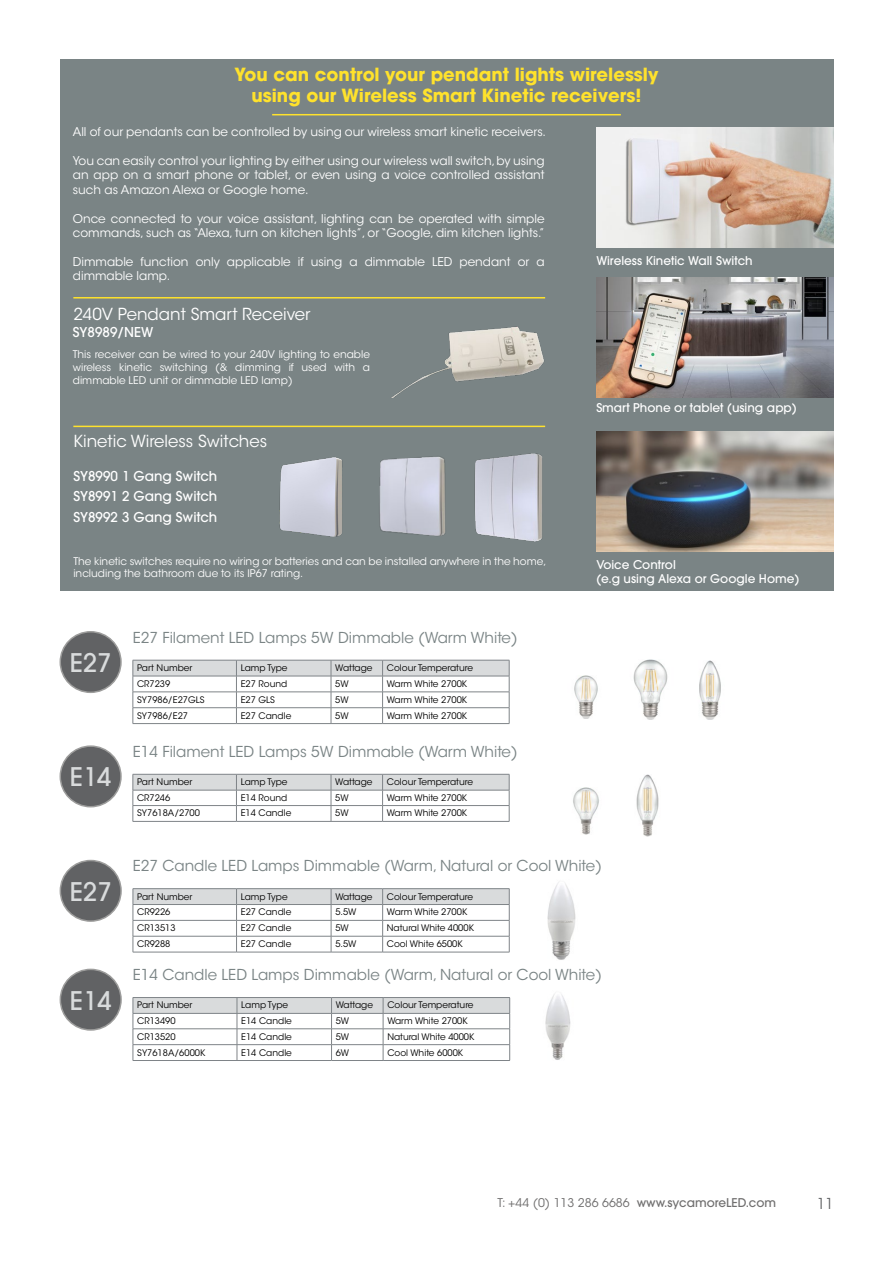
<style>
.page{position:relative;width:893px;height:1263px;background:#fff}
.page>*{position:absolute;margin:0;border:0;box-sizing:border-box;transform-origin:0 0}
.t1{font:500 25.5px "ITC Avant Garde Pro";color:#d9dbdc}
.t2{font:700 18px/21.6px "ITC Avant Garde Pro";color:#ffe22c;text-align:center}
.t3{font:16.5px "ITC Avant Garde Std";color:#fff}
.t4{font:15px "ITC Avant Garde Std";color:#7a8485}
.t5{font:15px "ITC Avant Garde Pro";color:#616264}
.t6{font:500 13.5px/20.4px "ITC Avant Garde Pro";color:#fff;text-align:justify}
.t7{font:12px/14.4px "ITC Avant Garde Std";color:#fff}
.t8{font:500 12px/14.4px "ITC Avant Garde Pro";color:#fff}
.t9{font:500 12px "ITC Avant Garde Pro";color:#706f6f}
.t10{font:10.5px/12.6px "ITC Avant Garde Std";color:#fff;text-align:justify}
.t11{font:9px "ITC Avant Garde Std";color:#000}
.s1{font-family:"ITC Avant Garde Std";font-weight:400}
</style>
<div class="page">
<div style="left:60px;top:59px;width:773px;height:532px;background:#7a8485"></div>
<hr style="left:272px;top:114px;width:349px;height:1px;background:#ffe22c">
<img style="left:596px;top:127px;width:237px;height:120px">
<img style="left:596px;top:278px;width:237px;height:120px">
<img style="left:596px;top:431px;width:237px;height:120px">
<img style="left:391px;top:326px;width:153px;height:72px">
<hr style="left:73px;top:297px;width:472px;height:1px;background:#ffe22c">
<hr style="left:73px;top:426px;width:472px;height:1px;background:#ffe22c">
<img style="left:379px;top:456px;width:66px;height:80px">
<img style="left:279px;top:457px;width:64px;height:80px">
<img style="left:474px;top:453px;width:68px;height:89px">
<svg style="left:133px;top:660px;width:377px;height:63px"></svg>
<hr style="left:133px;top:723px;width:103px;height:1px;background:#7f8488">
<hr style="left:236px;top:723px;width:95px;height:1px;background:#7f8488">
<hr style="left:331px;top:723px;width:52px;height:1px;background:#7f8488">
<hr style="left:383px;top:723px;width:126px;height:1px;background:#7f8488">
<hr style="left:133px;top:888px;width:104px;height:1px;background:#7f8488">
<hr style="left:237px;top:888px;width:94px;height:1px;background:#7f8488">
<hr style="left:331px;top:888px;width:52px;height:1px;background:#7f8488">
<hr style="left:383px;top:888px;width:126px;height:1px;background:#7f8488">
<svg style="left:133px;top:889px;width:377px;height:63px"></svg>
<hr style="left:133px;top:952px;width:104px;height:1px;background:#7f8488">
<hr style="left:237px;top:952px;width:94px;height:1px;background:#7f8488">
<hr style="left:331px;top:952px;width:52px;height:1px;background:#7f8488">
<hr style="left:383px;top:952px;width:126px;height:1px;background:#7f8488">
<svg style="left:133px;top:774px;width:377px;height:47px"></svg>
<hr style="left:133px;top:821px;width:103px;height:1px;background:#7f8488">
<hr style="left:236px;top:821px;width:95px;height:1px;background:#7f8488">
<hr style="left:331px;top:821px;width:52px;height:1px;background:#7f8488">
<hr style="left:383px;top:821px;width:126px;height:1px;background:#7f8488">
<svg style="left:133px;top:997px;width:377px;height:63px"></svg>
<hr style="left:133px;top:1060px;width:104px;height:1px;background:#7f8488">
<hr style="left:237px;top:1060px;width:95px;height:1px;background:#7f8488">
<hr style="left:332px;top:1060px;width:51px;height:1px;background:#7f8488">
<hr style="left:383px;top:1060px;width:127px;height:1px;background:#7f8488">
<div style="left:60px;top:632px;width:61px;height:60px;background:#616264;border-radius:50%"></div>
<div style="left:60px;top:631px;width:62px;height:62px;border:2px solid #9d9d9c;border-radius:50%"></div>
<div style="left:60px;top:860px;width:61px;height:61px;background:#616264;border-radius:50%"></div>
<div style="left:60px;top:860px;width:62px;height:62px;border:2px solid #9d9d9c;border-radius:50%"></div>
<div style="left:60px;top:746px;width:61px;height:61px;background:#616264;border-radius:50%"></div>
<div style="left:60px;top:745px;width:62px;height:62px;border:2px solid #9d9d9c;border-radius:50%"></div>
<div style="left:60px;top:969px;width:61px;height:61px;background:#616264;border-radius:50%"></div>
<div style="left:60px;top:969px;width:62px;height:62px;border:2px solid #9d9d9c;border-radius:50%"></div>
<img style="left:574px;top:676px;width:24px;height:42px">
<img style="left:573px;top:787px;width:26px;height:47px">
<img style="left:699px;top:661px;width:22px;height:58px">
<img style="left:633px;top:660px;width:35px;height:59px">
<img style="left:636px;top:774px;width:23px;height:63px">
<img style="left:545px;top:994px;width:26px;height:66px">
<img style="left:547px;top:882px;width:29px;height:78px">
<h2 class="t2" style="left:235px;top:63px;width:425px">You can control your pendant lights wirelessly using our Wireless Smart Kinetic receivers!</h2>
<h3 class="t7" style="left:73px;top:125px;width:475px">All of our pendants can be controlled by using our wireless smart kinetic receivers.</h3>
<h3 class="t7" style="left:73px;top:154px;width:473px;text-align:justify">You can easily control your lighting by either using our wireless wall switch, by using an app on a smart phone or tablet, or even using a voice controlled assistant such as Amazon Alexa or Google home.</h3>
<h3 class="t7" style="left:73px;top:211px;width:473px">Once connected to your voice assistant, lighting can be operated with simple commands, such as “Alexa, turn on kitchen lights”, or “Google, dim kitchen lights.”</h3>
<h3 class="t7" style="left:73px;top:254px;width:473px">Dimmable function only applicable if using a dimmable LED pendant or a dimmable lamp.</h3>
<h3 class="t8" style="left:596px;top:253px;width:158px">Wireless Kinetic Wall Switch</h3>
<h3 class="t3" style="left:73px;top:303px;width:239px">240V Pendant Smart Receiver</h3>
<h3 class="t6" style="left:73px;top:322px;width:82px">SY8989/NEW</h3>
<p class="t10" style="left:73px;top:348px;width:299px">This receiver can be wired to your 240V lighting to enable wireless kinetic switching (&amp; dimming if used with a dimmable LED unit or dimmable LED lamp)</p>
<h3 class="t3" style="left:73px;top:431px;width:195px">Kinetic Wireless Switches</h3>
<h3 class="t6" style="left:73px;top:466px;width:145px">SY8990 1 Gang Switch SY8991 2 Gang Switch SY8992 3 Gang Switch</h3>
<p class="t10" style="left:73px;top:555px;width:474px">The kinetic switches require no wiring or batteries and can be installed anywhere in the home, including the bathroom due to its IP67 rating.</p>
<h1 class="t1" style="left:70px;top:646px;width:43px">E27</h1>
<h1 class="t1" style="left:70px;top:761px;width:43px">E14</h1>
<h3 class="t4" style="left:133px;top:628px;width:386px">E27 Filament LED Lamps 5W Dimmable (Warm White)</h3>
<p class="t11" style="left:137px;top:662px;width:57px">Part Number</p>
<p class="t11" style="left:241px;top:662px;width:48px">Lamp Type</p>
<p class="t11" style="left:335px;top:662px;width:39px">Wattage</p>
<p class="t11" style="left:387px;top:662px;width:88px">Colour Temperature</p>
<p class="t11" style="left:137px;top:678px;width:35px">CR7239</p>
<p class="t11" style="left:241px;top:678px;width:48px">E27 Round</p>
<p class="t11" style="left:335px;top:678px;width:15px">5W</p>
<p class="t11" style="left:387px;top:678px;width:82px">Warm White 2700K</p>
<p class="t11" style="left:137px;top:694px;width:69px">SY7986/E27GLS</p>
<p class="t11" style="left:241px;top:694px;width:36px">E27 GLS</p>
<p class="t11" style="left:335px;top:694px;width:15px">5W</p>
<p class="t11" style="left:387px;top:694px;width:82px">Warm White 2700K</p>
<p class="t11" style="left:137px;top:710px;width:52px">SY7986/E27</p>
<p class="t11" style="left:241px;top:710px;width:52px">E27 Candle</p>
<p class="t11" style="left:335px;top:710px;width:15px">5W</p>
<p class="t11" style="left:387px;top:710px;width:82px">Warm White 2700K</p>
<h3 class="t4" style="left:133px;top:742px;width:386px">E14 Filament LED Lamps 5W Dimmable (Warm White)</h3>
<p class="t11" style="left:137px;top:776px;width:57px">Part Number</p>
<p class="t11" style="left:241px;top:776px;width:48px">Lamp Type</p>
<p class="t11" style="left:335px;top:776px;width:39px">Wattage</p>
<p class="t11" style="left:387px;top:776px;width:88px">Colour Temperature</p>
<p class="t11" style="left:137px;top:792px;width:35px">CR7246</p>
<p class="t11" style="left:241px;top:792px;width:48px">E14 Round</p>
<p class="t11" style="left:335px;top:792px;width:15px">5W</p>
<p class="t11" style="left:387px;top:792px;width:82px">Warm White 2700K</p>
<p class="t11" style="left:137px;top:808px;width:64px">SY7618A/2700</p>
<p class="t11" style="left:241px;top:808px;width:52px">E14 Candle</p>
<p class="t11" style="left:335px;top:808px;width:15px">5W</p>
<p class="t11" style="left:387px;top:808px;width:82px">Warm White 2700K</p>
<h3 class="t8" style="left:596px;top:400px;width:202px">Smart Phone or tablet (using app)</h3>
<h3 class="t8" style="left:596px;top:557px;width:204px">Voice Control<br>(e.g using Alexa or Google Home)</h3>
<h1 class="t1" style="left:70px;top:875px;width:43px">E27</h1>
<h1 class="t1" style="left:70px;top:984px;width:43px">E14</h1>
<h3 class="t4" style="left:133px;top:856px;width:471px">E27 Candle LED Lamps Dimmable (Warm, Natural or Cool White)</h3>
<p class="t11" style="left:137px;top:891px;width:57px">Part Number</p>
<p class="t11" style="left:241px;top:891px;width:48px">Lamp Type</p>
<p class="t11" style="left:335px;top:891px;width:39px">Wattage</p>
<p class="t11" style="left:387px;top:891px;width:88px">Colour Temperature</p>
<p class="t11" style="left:137px;top:907px;width:35px">CR9226</p>
<p class="t11" style="left:241px;top:907px;width:52px">E27 Candle</p>
<p class="t11" style="left:335px;top:907px;width:23px">5.5W</p>
<p class="t11" style="left:387px;top:907px;width:82px">Warm White 2700K</p>
<p class="t11" style="left:137px;top:922px;width:40px">CR13513</p>
<p class="t11" style="left:241px;top:922px;width:52px">E27 Candle</p>
<p class="t11" style="left:335px;top:922px;width:15px">5W</p>
<p class="t11" style="left:387px;top:922px;width:89px">Natural White 4000K</p>
<p class="t11" style="left:137px;top:938px;width:35px">CR9288</p>
<p class="t11" style="left:241px;top:938px;width:52px">E27 Candle</p>
<p class="t11" style="left:335px;top:938px;width:23px">5.5W</p>
<p class="t11" style="left:387px;top:938px;width:77px">Cool White 6500K</p>
<h3 class="t4" style="left:133px;top:965px;width:471px">E14 Candle LED Lamps Dimmable (Warm, Natural or Cool White)</h3>
<p class="t11" style="left:137px;top:1000px;width:57px">Part Number</p>
<p class="t11" style="left:241px;top:1000px;width:48px">Lamp Type</p>
<p class="t11" style="left:336px;top:1000px;width:39px">Wattage</p>
<p class="t11" style="left:387px;top:1000px;width:88px">Colour Temperature</p>
<p class="t11" style="left:137px;top:1015px;width:40px">CR13490</p>
<p class="t11" style="left:241px;top:1015px;width:52px">E14 Candle</p>
<p class="t11" style="left:336px;top:1015px;width:15px">5W</p>
<p class="t11" style="left:387px;top:1015px;width:82px">Warm White 2700K</p>
<p class="t11" style="left:137px;top:1031px;width:40px">CR13520</p>
<p class="t11" style="left:241px;top:1031px;width:52px">E14 Candle</p>
<p class="t11" style="left:336px;top:1031px;width:15px">5W</p>
<p class="t11" style="left:387px;top:1031px;width:89px">Natural White 4000K</p>
<p class="t11" style="left:137px;top:1047px;width:70px">SY7618A/6000K</p>
<p class="t11" style="left:241px;top:1047px;width:52px">E14 Candle</p>
<p class="t11" style="left:336px;top:1047px;width:15px">6W</p>
<p class="t11" style="left:387px;top:1047px;width:77px">Cool White 6000K</p>
<h3 class="t9" style="left:498px;top:1194px;width:280px"><span class="s1">T: +44 (0) 113 286 6686</span> www.sycamoreLED.com</h3>
<h3 class="t5" style="left:817px;top:1194px;width:18px">11</h3>
</div>
